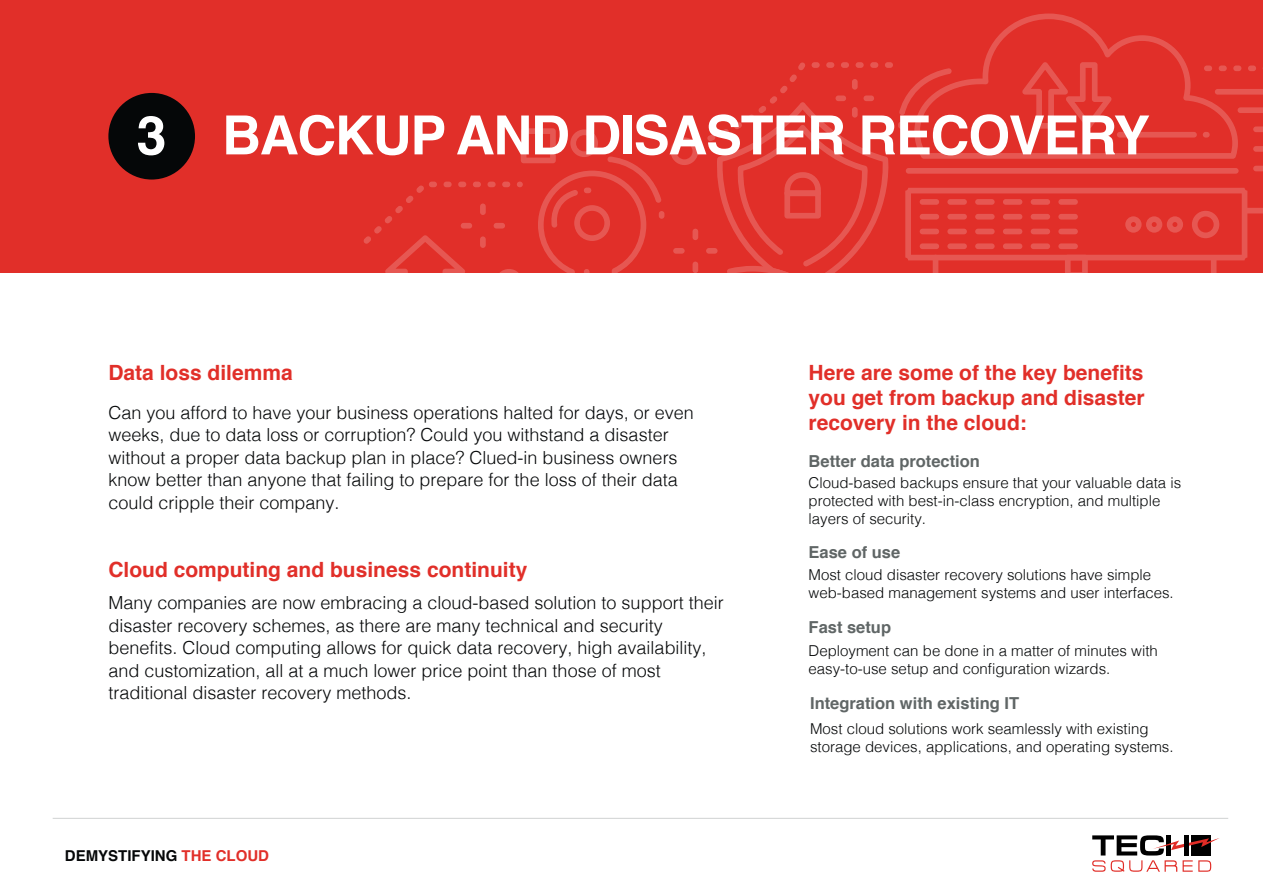
<style>
.page{position:relative;width:1263px;height:893px;background:#fff}
.page>*{position:absolute;margin:0;border:0;box-sizing:border-box;transform-origin:0 0}
.t1{font:700 54px "Helvetica";letter-spacing:-.025em;color:#fff}
.t2{font:700 21px/25.2px "Helvetica";color:#e12f29;text-align:justify}
.t3{font:300 18px/22.5px "Helvetica";color:#050708}
.t4{font:700 16.5px "Helvetica";color:#606666}
.t5{font:300 15px/18px "Helvetica";color:#050708}
.t6{font:700 15px "Helvetica";color:#050708}
.s1{color:#e12f29}
</style>
<div class="page">
<div style="left:0;top:0;width:1263px;height:272px;background:#e12f29"></div>
<div style="left:480px;top:204px;width:6px;height:11px;background:#e65752;border-radius:3px"></div>
<div style="left:480px;top:236px;width:6px;height:12px;background:#e65752;border-radius:3px"></div>
<div style="left:494px;top:223px;width:11px;height:6px;background:#e65651;border-radius:3px"></div>
<div style="left:461px;top:223px;width:11px;height:6px;background:#e65752;border-radius:3px"></div>
<div style="left:692px;top:229px;width:6px;height:11px;background:#e65752;border-radius:3px"></div>
<div style="left:692px;top:262px;width:6px;height:10px;background:#e65752;border-radius:3px"></div>
<div style="left:673px;top:248px;width:12px;height:6px;background:#e65752;border-radius:3px"></div>
<svg style="left:671px;top:137px;width:27px;height:28px"></svg>
<svg style="left:984px;top:14px;width:201px;height:48px"></svg>
<svg style="left:899px;top:62px;width:364px;height:210px"></svg>
<div style="left:1219px;top:65px;width:8px;height:6px;background:#e65752;border-radius:3px"></div>
<div style="left:1248px;top:65px;width:8px;height:6px;background:#e65752;border-radius:3px"></div>
<div style="left:1233px;top:65px;width:8px;height:6px;background:#e65752;border-radius:3px"></div>
<div style="left:885px;top:62px;width:8px;height:6px;background:#e65752;border-radius:3px"></div>
<svg style="left:707px;top:62px;width:182px;height:210px"></svg>
<svg style="left:363px;top:185px;width:102px;height:87px"></svg>
<div style="left:473px;top:182px;width:8px;height:5px;background:#e65752;border-radius:3px"></div>
<div style="left:487px;top:182px;width:9px;height:5px;background:#e65752;border-radius:3px"></div>
<div style="left:443px;top:182px;width:9px;height:5px;background:#e65752;border-radius:3px"></div>
<div style="left:429px;top:182px;width:8px;height:5px;background:#e65752;border-radius:3px"></div>
<div style="left:458px;top:182px;width:8px;height:5px;background:#e65752;border-radius:3px"></div>
<div style="left:906px;top:168px;width:332px;height:6px;background:#e65752;border-radius:3px"></div>
<svg style="left:495px;top:128px;width:166px;height:144px"></svg>
<div style="left:659px;top:211px;width:5px;height:8px;background:#e65752;border-radius:3px"></div>
<div style="left:898px;top:122px;width:6px;height:7px;background:#e65752;border-radius:3px"></div>
<div style="left:1203px;top:132px;width:7px;height:6px;background:#e65752;border-radius:3px"></div>
<hr style="left:53px;top:818px;width:1175px;height:1px;background:#d0d2d3">
<div style="left:108px;top:93px;width:87px;height:87px;background:#050708;border-radius:50%"></div>
<svg style="left:1092px;top:835px;width:127px;height:37px"></svg>
<div style="left:1184px;top:835px;width:5px;height:20px;background:#000"></div>
<h1 class="t1" style="left:136px;top:92px;width:1015px">3 BACKUP AND DISASTER RECOVERY</h1>
<p class="t2" style="left:108px;top:360px;width:186px">Data loss dilemma</p>
<p class="t3" style="left:108px;top:400px;width:587px">Can you afford to have your business operations halted for days, or even weeks, due to data loss or corruption? Could you withstand a disaster without a proper data backup plan in place? Clued-in business owners know better than anyone that failing to prepare for the loss of their data could cripple their company.</p>
<p class="t2" style="left:108px;top:557px;width:420px">Cloud computing and business continuity</p>
<p class="t3" style="left:108px;top:590px;width:617px">Many companies are now embracing a cloud-based solution to support their disaster recovery schemes, as there are many technical and security benefits. Cloud computing allows for quick data recovery, high availability, and customization, all at a much lower price point than those of most traditional disaster recovery methods.</p>
<p class="t6" style="left:65px;top:843px;width:206px">DEMYSTIFYING <span class="s1">THE CLOUD</span></p>
<p class="t2" style="left:808px;top:360px;width:338px">Here are some of the key benefits you get from backup and disaster recovery in the cloud:</p>
<p class="t4" style="left:808px;top:447px;width:173px">Better data protection</p>
<p class="t5" style="left:808px;top:472px;width:374px">Cloud-based backups ensure that your valuable data is protected with best-in-class encryption, and multiple layers of security.</p>
<p class="t4" style="left:808px;top:539px;width:93px">Ease of use</p>
<p class="t5" style="left:808px;top:565px;width:367px">Most cloud disaster recovery solutions have simple web-based management systems and user interfaces.</p>
<p class="t4" style="left:809px;top:614px;width:84px">Fast setup</p>
<p class="t5" style="left:809px;top:641px;width:351px">Deployment can be done in a matter of minutes with easy-to-use setup and configuration wizards.</p>
<p class="t4" style="left:810px;top:689px;width:211px">Integration with existing IT</p>
<p class="t5" style="left:810px;top:718px;width:365px">Most cloud solutions work seamlessly with existing storage devices, applications, and operating systems.</p>
</div>
